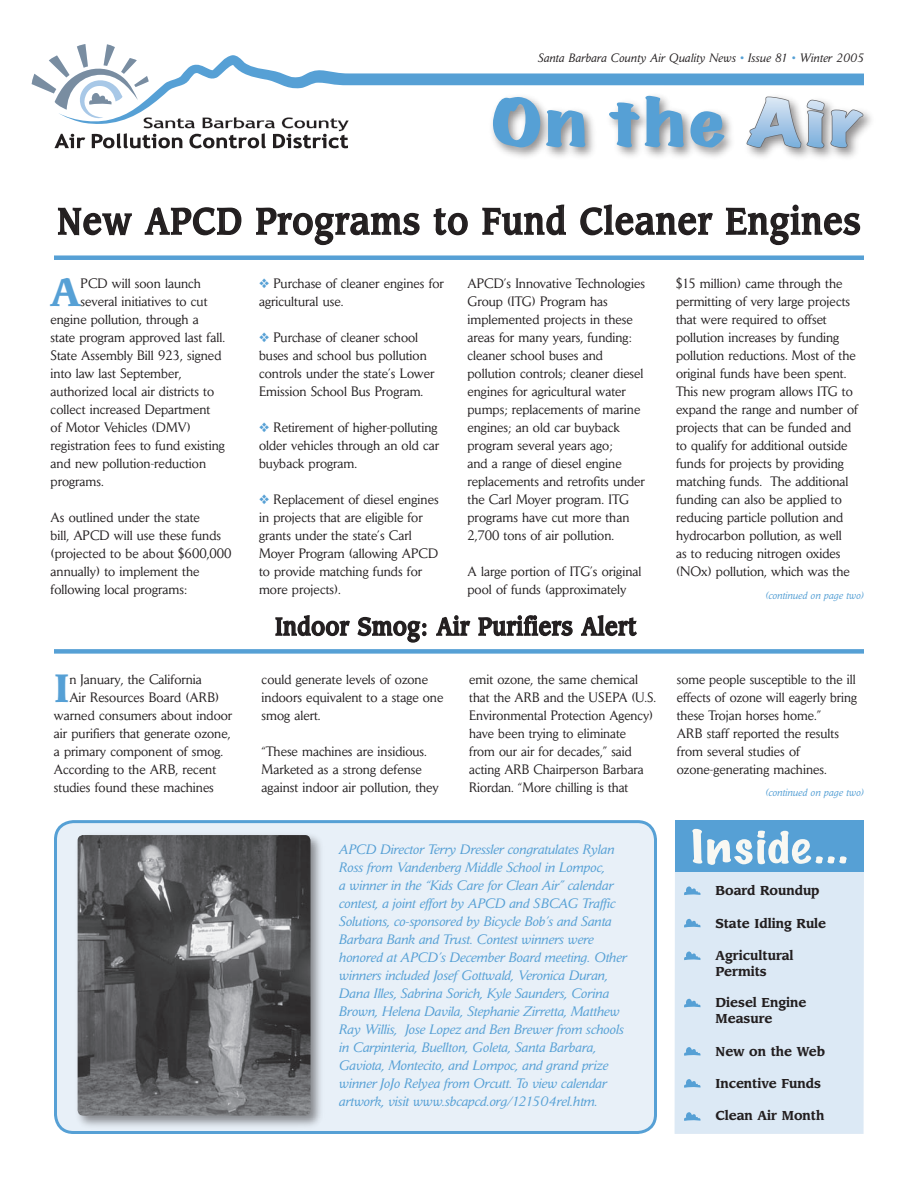
<style>
.page{position:relative;width:918px;height:1188px;background:#fff}
.page>*{position:absolute;margin:0;border:0;box-sizing:border-box;transform-origin:0 0}
.t1{font:expanded 59.1px "Marker Felt";letter-spacing:.04em;color:#56a0d5;scale:1.41 1}
.t2{font:100 42px "Marker Felt";letter-spacing:.035em;color:#f8f8f3;scale:1.27 1}
.t3{font:700 38.85px "Leawood";color:#56a0d5}
.t4{font:500 36px "Leawood";letter-spacing:.04em;color:#231f20;scale:.86 1}
.t5{font:500 24px "Leawood";letter-spacing:.04em;color:#231f20;scale:.84 1}
.t6{font:13.5px/18px "Daily News";color:#231f20}
.t7{font:italic 13.5px/18px "Daily News";color:#56a0d5;scale:1.06 1}
.t8{font:13.5px/18px "Daily News";color:#231f20;scale:.95 1}
.t9{font:700 12.75px/16.2px "Leawood";color:#231f20;scale:.95 1}
.t10{font:italic 12px "Daily News";letter-spacing:.02em;color:#231f20}
.t11{font:italic 10.5px "Daily News";letter-spacing:.01em;color:#56a0d5}
.s1{color:#56a0d5}
.s2{color:#fff}
</style>
<div class="page">
<div style="left:54px;top:820px;width:603px;height:312px;background:#e8f0f8"></div>
<svg style="left:57px;top:207px;width:75px;height:29px"></svg>
<svg style="left:144px;top:207px;width:98px;height:29px"></svg>
<svg style="left:256px;top:207px;width:164px;height:39px"></svg>
<svg style="left:433px;top:208px;width:35px;height:28px"></svg>
<svg style="left:482px;top:204px;width:84px;height:32px"></svg>
<svg style="left:580px;top:204px;width:133px;height:32px"></svg>
<svg style="left:725px;top:204px;width:136px;height:42px"></svg>
<div style="left:54px;top:255px;width:810px;height:5px;background:#56a0d5"></div>
<svg style="left:275px;top:615px;width:152px;height:28px"></svg>
<svg style="left:436px;top:615px;width:35px;height:21px"></svg>
<svg style="left:478px;top:615px;width:95px;height:22px"></svg>
<svg style="left:581px;top:615px;width:56px;height:22px"></svg>
<div style="left:54px;top:649px;width:810px;height:5px;background:#56a0d5"></div>
<div style="left:73px;top:831px;width:253px;height:300px;background:#231f20;opacity:.5"></div>
<img style="left:78px;top:835px;width:232px;height:281px">
<div style="left:675px;top:830px;width:189px;height:304px;background:#dce9f5"></div>
<div style="left:675px;top:820px;width:189px;height:52px;background:#56a0d5"></div>
<svg style="left:684px;top:886px;width:17px;height:9px"></svg>
<svg style="left:684px;top:918px;width:17px;height:9px"></svg>
<svg style="left:684px;top:998px;width:17px;height:9px"></svg>
<svg style="left:684px;top:1047px;width:17px;height:9px"></svg>
<svg style="left:684px;top:1112px;width:17px;height:9px"></svg>
<svg style="left:684px;top:951px;width:17px;height:9px"></svg>
<svg style="left:684px;top:1079px;width:17px;height:9px"></svg>
<svg style="left:349px;top:73px;width:515px;height:13px;fill:#56a0d5"></svg>
<svg style="left:32px;top:44px;width:317px;height:104px"></svg>
<div style="left:488px;top:91px;width:388px;height:71px;background:#231f20;opacity:.5"></div>
<svg style="left:747px;top:96px;width:116px;height:53px"></svg>
<p class="t10" style="left:538px;top:51px;width:328px">Santa Barbara County Air Quality News <span class="s1">•</span> Issue 81 <span class="s1">•</span> Winter 2005</p>
<h1 class="t1" style="left:491px;top:92px;width:265px">On the <span class="s2">Air</span></h1>
<h3 class="t4" style="left:58px;top:199px;width:935px">New APCD Programs to Fund Cleaner Engines</h3>
<h3 class="t3" style="left:51px;top:269px;width:32px">A</h3>
<p class="t6" style="left:81px;top:274px;width:122px">PCD will soon launch</p>
<p class="t6" style="left:81px;top:292px;width:128px">several initiatives to cut</p>
<p class="t6" style="left:51px;top:310px;width:150px">engine pollution, through a</p>
<p class="t6" style="left:51px;top:328px;width:176px">state program approved last fall.</p>
<p class="t6" style="left:51px;top:346px;width:172px">State Assembly Bill 923, signed</p>
<p class="t6" style="left:51px;top:364px;width:133px">into law last September,</p>
<p class="t6" style="left:51px;top:382px;width:165px">authorized local air districts to</p>
<p class="t6" style="left:51px;top:400px;width:161px">collect increased Department</p>
<p class="t6" style="left:51px;top:418px;width:142px">of Motor Vehicles (DMV)</p>
<p class="t6" style="left:51px;top:436px;width:176px">registration fees to fund existing</p>
<p class="t6" style="left:51px;top:454px;width:157px">and new pollution-reduction</p>
<p class="t6" style="left:51px;top:472px;width:55px">programs.</p>
<p class="t6" style="left:51px;top:508px;width:183px">As outlined under the state<br>bill, APCD will use these funds (projected to be about $600,000 annually) to implement the following local programs:</p>
<h3 class="t3" style="left:54px;top:665px;width:17px">I</h3>
<p class="t6" style="left:69px;top:670px;width:134px">n January, the California</p>
<p class="t6" style="left:69px;top:688px;width:151px">Air Resources Board (ARB)</p>
<p class="t6" style="left:54px;top:706px;width:180px">warned consumers about indoor</p>
<p class="t6" style="left:54px;top:724px;width:178px">air purifiers that generate ozone,</p>
<p class="t6" style="left:54px;top:742px;width:171px">a primary component of smog.</p>
<p class="t6" style="left:54px;top:760px;width:164px">According to the ARB, recent</p>
<p class="t6" style="left:54px;top:778px;width:161px">studies found these machines</p>
<p class="t6" style="left:259px;top:274px;width:186px"><span class="s1">❖</span> Purchase of cleaner engines for agricultural use.</p>
<p class="t6" style="left:259px;top:328px;width:177px"><span class="s1">❖</span> Purchase of cleaner school buses and school bus pollution controls under the state’s Lower<br>Emission School Bus Program.</p>
<p class="t6" style="left:259px;top:418px;width:182px"><span class="s1">❖</span> Retirement of higher-polluting older vehicles through an old car buyback program.</p>
<p class="t6" style="left:259px;top:490px;width:181px"><span class="s1">❖</span> Replacement of diesel engines in projects that are eligible for grants under the state’s Carl<br>Moyer Program (allowing APCD to provide matching funds for more projects).</p>
<p class="t6" style="left:468px;top:274px;width:179px">APCD’s Innovative Technologies<br>Group (ITG) Program has implemented projects in these areas for many years, funding: cleaner school buses and pollution controls; cleaner diesel engines for agricultural water pumps; replacements of marine engines; an old car buyback program several years ago;<br>and a range of diesel engine replacements and retrofits under the Carl Moyer program. ITG programs have cut more than<br>2,700 tons of air pollution.</p>
<p class="t6" style="left:468px;top:562px;width:176px">A large portion of ITG’s original pool of funds (approximately</p>
<h3 class="t5" style="left:275px;top:612px;width:431px">Indoor Smog: Air Purifiers Alert</h3>
<p class="t6" style="left:676px;top:274px;width:183px">$15 million) came through the permitting of very large projects that were required to offset pollution increases by funding pollution reductions. Most of the original funds have been spent.<br>This new program allows ITG to expand the range and number of projects that can be funded and to qualify for additional outside funds for projects by providing matching funds. The additional funding can also be applied to reducing particle pollution and hydrocarbon pollution, as well<br>as to reducing nitrogen oxides (NOx) pollution, which was the</p>
<p class="t11" style="left:765px;top:589px;width:100px">(continued on page two)</p>
<p class="t6" style="left:262px;top:670px;width:183px">could generate levels of ozone indoors equivalent to a stage one smog alert.</p>
<p class="t6" style="left:262px;top:742px;width:179px">“These machines are insidious.<br>Marketed as a strong defense against indoor air pollution, they</p>
<p class="t6" style="left:469px;top:670px;width:188px">emit ozone, the same chemical that the ARB and the USEPA (U.S.<br>Environmental Protection Agency) have been trying to eliminate<br>from our air for decades,” said acting ARB Chairperson Barbara<br>Riordan. “More chilling is that</p>
<p class="t8" style="left:677px;top:670px;width:191px">some people susceptible to the ill effects of ozone will eagerly bring these Trojan horses home.”<br>ARB staff reported the results from several studies of ozone-generating machines.</p>
<p class="t11" style="left:765px;top:786px;width:100px">(continued on page two)</p>
<p class="t7" style="left:339px;top:840px;width:273px">APCD Director Terry Dressler congratulates Rylan Ross from Vandenberg Middle School in Lompoc,<br>a winner in the “Kids Care for Clean Air” calendar contest, a joint effort by APCD and SBCAG Traffic Solutions, co-sponsored by Bicycle Bob’s and Santa Barbara Bank and Trust. Contest winners were honored at APCD’s December Board meeting. Other winners included Josef Gottwald, Veronica Duran, Dana Illes, Sabrina Sorich, Kyle Saunders, Corina Brown, Helena Davila, Stephanie Zirretta, Matthew Ray Willis, Jose Lopez and Ben Brewer from schools in Carpinteria, Buellton, Goleta, Santa Barbara, Gaviota, Montecito, and Lompoc, and grand prize winner JoJo Relyea from Orcutt. To view calendar artwork, visit www.sbcapcd.org/121504rel.htm.</p>
<h2 class="t2" style="left:691px;top:826px;width:125px">Inside...</h2>
<p class="t9" style="left:716px;top:883px;width:111px">Board Roundup</p>
<p class="t9" style="left:716px;top:915px;width:118px">State Idling Rule</p>
<p class="t9" style="left:716px;top:948px;width:84px">Agricultural<br>Permits</p>
<p class="t9" style="left:716px;top:995px;width:97px">Diesel Engine<br>Measure</p>
<p class="t9" style="left:716px;top:1043px;width:117px">New on the Web</p>
<p class="t9" style="left:716px;top:1076px;width:113px">Incentive Funds</p>
<p class="t9" style="left:716px;top:1108px;width:116px">Clean Air Month</p>
</div>
